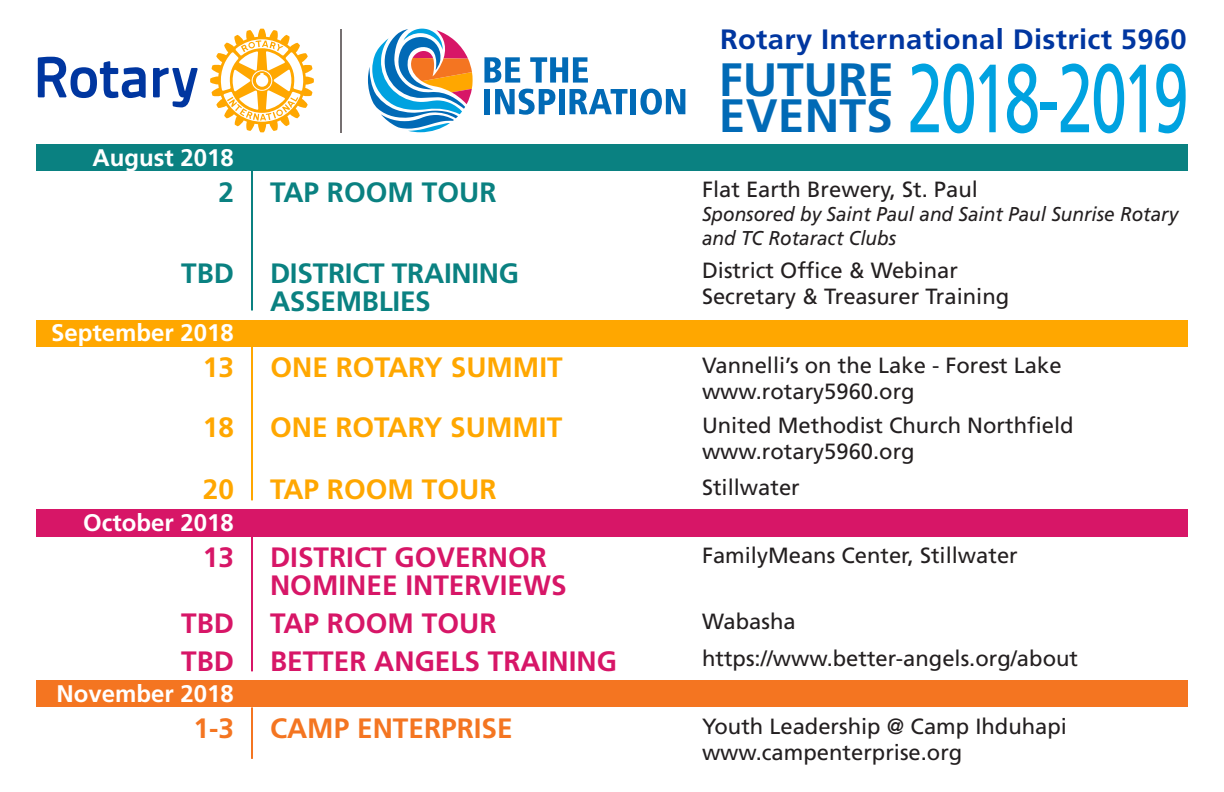
<style>
.page{position:relative;width:1224px;height:792px;background:#fff}
.page>*{position:absolute;margin:0;border:0;box-sizing:border-box;transform-origin:0 0}
.t1{font:96.8px "Frutiger";letter-spacing:-.06em;color:#00a2e0;scale:.66 1}
.t2{font:700 46.8px "Frutiger";letter-spacing:-.005em;color:#016ab6}
.t3{font:700 28px/38px "Frutiger";color:#d71667}
.t4{font:700 28px/60px "Frutiger";color:#ffa700}
.t5{font:700 28px/28px "Frutiger";letter-spacing:-.01em;color:#0a8181}
.t6{font:700 28px "Frutiger";letter-spacing:.01em;color:#0036a0;scale:1.04 1}
.t7{font:700 28px "Frutiger";color:#f47521}
.t8{font:700 24px "Frutiger";color:#fff}
.t9{font:22px/26px "Frutiger";color:#231f20}
.t10{font:italic 20px/24px "Frutiger";color:#231f20;scale:.95 1}
.s1{font-weight:700;font-size:46.8px;color:#016ab6}
</style>
<div class="page">
<svg style="left:484px;top:57px;width:36px;height:26px"></svg>
<svg style="left:530px;top:57px;width:58px;height:26px"></svg>
<div style="left:484px;top:89px;width:6px;height:25px;background:#016ab6"></div>
<svg style="left:495px;top:89px;width:60px;height:26px"></svg>
<div style="left:559px;top:89px;width:6px;height:25px;background:#016ab6"></div>
<svg style="left:570px;top:89px;width:58px;height:25px"></svg>
<div style="left:630px;top:89px;width:6px;height:25px;background:#016ab6"></div>
<svg style="left:640px;top:89px;width:45px;height:26px"></svg>
<svg style="left:153px;top:68px;width:45px;height:39px"></svg>
<svg style="left:38px;top:57px;width:108px;height:41px"></svg>
<svg style="left:210px;top:29px;width:104px;height:103px"></svg>
<hr style="left:340px;top:29px;width:2px;height:103px;background:#767071">
<svg style="left:368px;top:29px;width:105px;height:103px"></svg>
<hr style="left:251px;top:171px;width:2px;height:139px;background:#0a8181">
<hr style="left:251px;top:347px;width:2px;height:153px;background:#ffa700">
<hr style="left:251px;top:536px;width:2px;height:135px;background:#d71667">
<div style="left:36px;top:144px;width:1152px;height:27px;background:#0a8181"></div>
<div style="left:36px;top:320px;width:1152px;height:27px;background:#ffa700"></div>
<div style="left:36px;top:509px;width:1152px;height:27px;background:#d71667"></div>
<div style="left:36px;top:680px;width:1152px;height:27px;background:#f47521"></div>
<hr style="left:251px;top:707px;width:2px;height:52px;background:#f47521">
<p class="t8" style="left:93px;top:143px;width:143px">August 2018</p>
<p class="t5" style="left:218px;top:178px;width:17px">2</p>
<p class="t5" style="left:181px;top:259px;width:54px">TBD</p>
<p class="t8" style="left:51px;top:319px;width:184px">September 2018</p>
<p class="t4" style="left:203px;top:337px;width:33px">13<br>18</p>
<p class="t4" style="left:203px;top:459px;width:33px">20</p>
<p class="t8" style="left:83px;top:509px;width:152px">October 2018</p>
<p class="t3" style="left:203px;top:538px;width:33px">13</p>
<p class="t3" style="left:181px;top:604px;width:54px">TBD<br>TBD</p>
<p class="t5" style="left:270px;top:178px;width:228px">TAP ROOM TOUR</p>
<p class="t5" style="left:270px;top:259px;width:251px">DISTRICT TRAINING<br>ASSEMBLIES</p>
<p class="t4" style="left:270px;top:337px;width:294px">ONE ROTARY SUMMIT<br>ONE ROTARY SUMMIT</p>
<p class="t4" style="left:270px;top:459px;width:228px">TAP ROOM TOUR</p>
<p class="t3" style="left:270px;top:543px;width:298px;line-height:28px">DISTRICT GOVERNOR<br>NOMINEE INTERVIEWS</p>
<p class="t3" style="left:270px;top:604px;width:228px">TAP ROOM TOUR</p>
<p class="t6" style="left:720px;top:23px;width:450px">Rotary International District 5960</p>
<h2 class="t2" style="left:719px;top:52px;width:176px">FUTURE</h2>
<h1 class="t1" style="left:719px;top:42px;width:714px"><span class="s1">EVENTS</span> 2018-2019</h1>
<p class="t9" style="left:702px;top:176px;width:277px">Flat Earth Brewery, St. Paul</p>
<p class="t10" style="left:702px;top:202px;width:503px">Sponsored by Saint Paul and Saint Paul Sunrise Rotary and TC Rotaract Clubs</p>
<p class="t9" style="left:702px;top:257px;width:309px">District Office &amp; Webinar<br>Secretary &amp; Treasurer Training</p>
<p class="t9" style="left:702px;top:352px;width:361px">Vannelli’s on the Lake - Forest Lake www.rotary5960.org</p>
<p class="t9" style="left:702px;top:412px;width:373px">United Methodist Church Northfield www.rotary5960.org</p>
<p class="t9" style="left:702px;top:474px;width:99px">Stillwater</p>
<p class="t9" style="left:702px;top:542px;width:317px">FamilyMeans Center, Stillwater</p>
<p class="t9" style="left:702px;top:608px;width:95px">Wabasha</p>
<p class="t3" style="left:270px;top:642px;width:348px">BETTER ANGELS TRAINING</p>
<p class="t9" style="left:702px;top:646px;width:378px">https://www.better-angels.org/about</p>
<p class="t8" style="left:57px;top:680px;width:179px">November 2018</p>
<p class="t7" style="left:194px;top:712px;width:42px">1-3</p>
<p class="t7" style="left:270px;top:712px;width:244px">CAMP ENTERPRISE</p>
<p class="t9" style="left:702px;top:713px;width:367px">Youth Leadership @ Camp Ihduhapi www.campenterprise.org</p>
</div>
